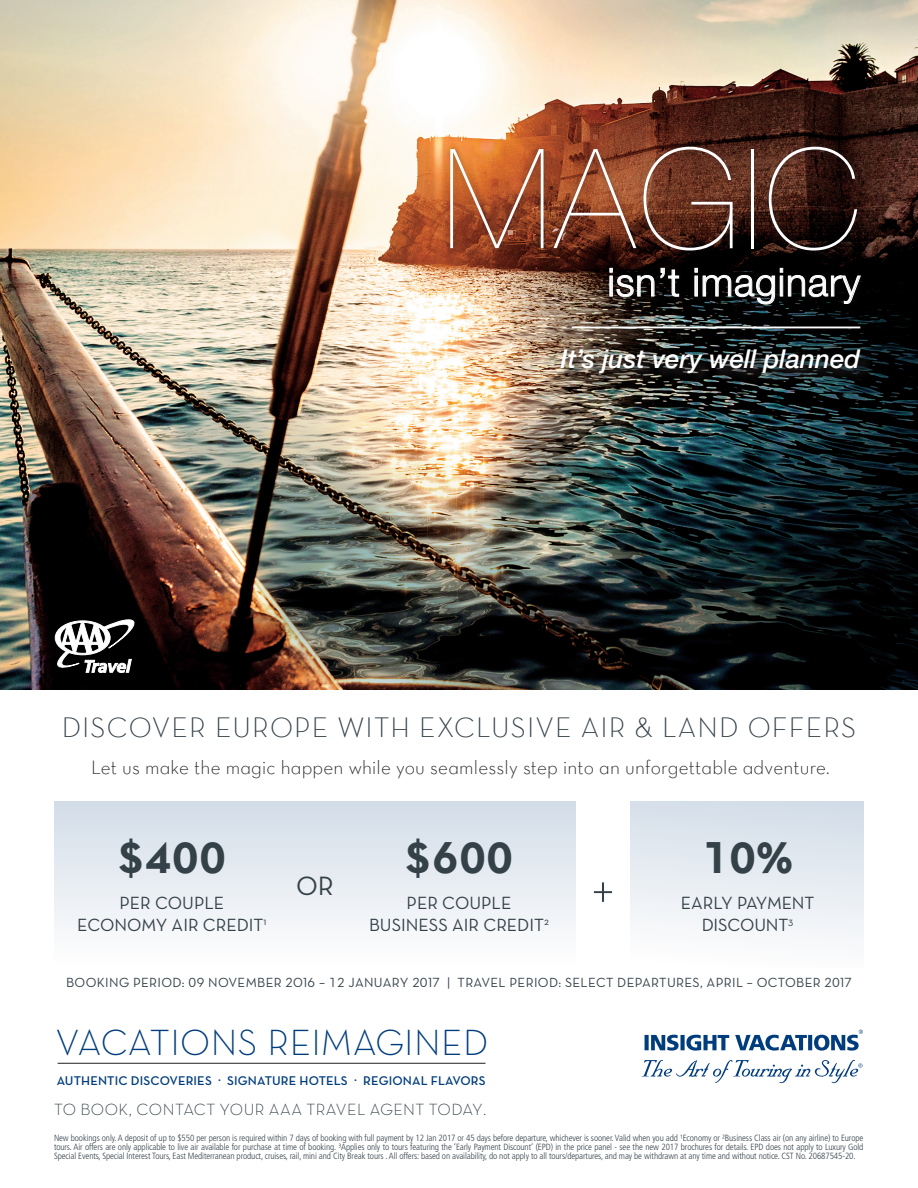
<style>
.page{position:relative;width:918px;height:1188px;background:#fff}
.page>*{position:absolute;margin:0;border:0;box-sizing:border-box;transform-origin:0 0}
.t1{font:200 138.75px "Helvetica Neue LT Std";letter-spacing:.03em;color:#fff}
.t2{font:54px "Neutraface Text Light Alt";color:#344149}
.t3{font:45px "Neutra Text TF Bold Alt";letter-spacing:.03em;color:#344149}
.t4{font:300 38.85px "Helvetica Neue LT Std";letter-spacing:.025em;color:#fff}
.t5{font:37.05px "Neutraface Text Light Alt";letter-spacing:.01em;color:#013d7d}
.t6{font:28.5px "Neutra Text Light Alt";letter-spacing:.04em;color:#344149}
.t7{font:27px "Neutraface Text Book Alt";color:#344149}
.t8{font:italic 500 25.95px "Helvetica Neue";color:#fff}
.t9{font:19.5px "Neutra Text Light Alt";letter-spacing:.01em;color:#231f20}
.t10{font:18px "Neutraface Text Book Alt";color:#344149}
.t11{font:16.5px "Neutraface Text Light Alt";letter-spacing:.03em;color:#344149}
.t12{font:13.5px "Neutraface Text Book Alt";letter-spacing:.025em;color:#344149}
.t13{font:12.9px "Neutraface Text Demi Alt";letter-spacing:.01em;color:#013d7d}
.t14{font:300 condensed 9px/9px "Frutiger LT Std";letter-spacing:-.01em;color:#344149;text-align:justify}
</style>
<div class="page">
<img style="left:0;top:0;width:918px;height:689px">
<div style="left:54px;top:801px;width:522px;height:166px;background:linear-gradient(to bottom,#d2dce8,#fffefe)"></div>
<svg style="left:645px;top:1030px;width:218px;height:21px"></svg>
<svg style="left:641px;top:1060px;width:222px;height:23px"></svg>
<div style="left:630px;top:801px;width:234px;height:166px;background:linear-gradient(to bottom,#d3dde8,#fefdfe)"></div>
<hr style="left:58px;top:1063px;width:428px;height:1px;background:#231f20">
<svg style="left:55px;top:618px;width:81px;height:55px"></svg>
<div style="left:442px;top:139px;width:426px;height:173px;background:#231f20;opacity:.5"></div>
<svg style="left:610px;top:268px;width:69px;height:29px;background:#3a3736"></svg>
<svg style="left:695px;top:268px;width:166px;height:37px;background:#2d2e2e"></svg>
<img style="left:560px;top:349px;width:315px;height:38px">
<hr style="left:572px;top:327px;width:288px;height:1px;background:#fff">
<p class="t1" style="left:443px;top:119px;width:419px">MAGIC</p>
<p class="t4" style="left:608px;top:259px;width:254px">isn’t imaginary</p>
<p class="t8" style="left:561px;top:336px;width:301px">It’s just very well planned</p>
<p class="t6" style="left:62px;top:710px;width:796px">DISCOVER EUROPE WITH EXCLUSIVE AIR &amp; LAND OFFERS</p>
<p class="t9" style="left:91px;top:755px;width:740px">Let us make the magic happen while you seamlessly step into an unforgettable adventure.</p>
<p class="t3" style="left:118px;top:829px;width:109px">$400</p>
<p class="t10" style="left:119px;top:891px;width:106px">PER COUPLE</p>
<p class="t10" style="left:77px;top:914px;width:191px">ECONOMY AIR CREDIT<sup>1</sup></p>
<p class="t3" style="left:405px;top:829px;width:109px">$600</p>
<p class="t10" style="left:407px;top:891px;width:106px">PER COUPLE</p>
<p class="t10" style="left:369px;top:914px;width:181px">BUSINESS AIR CREDIT<sup>2</sup></p>
<p class="t7" style="left:296px;top:869px;width:39px">OR</p>
<p class="t2" style="left:590px;top:853px;width:28px">+</p>
<p class="t3" style="left:703px;top:829px;width:91px">10%</p>
<p class="t10" style="left:681px;top:891px;width:135px">EARLY PAYMENT</p>
<p class="t10" style="left:702px;top:914px;width:93px">DISCOUNT<sup>3</sup></p>
<p class="t12" style="left:66px;top:974px;width:787px">BOOKING PERIOD: 09 NOVEMBER 2016 – 12 JANUARY 2017 | TRAVEL PERIOD: SELECT DEPARTURES, APRIL – OCTOBER 2017</p>
<p class="t5" style="left:56px;top:1019px;width:434px">VACATIONS REIMAGINED</p>
<p class="t13" style="left:57px;top:1072px;width:430px">AUTHENTIC DISCOVERIES . SIGNATURE HOTELS . REGIONAL FLAVORS</p>
<p class="t11" style="left:54px;top:1099px;width:434px">TO BOOK, CONTACT YOUR AAA TRAVEL AGENT TODAY.</p>
<p class="t14" style="left:54px;top:1134px;width:811px">New bookings only. A deposit of up to $550 per person is required within 7 days of booking with full payment by 12 Jan 2017 or 45 days before departure, whichever is sooner. Valid when you add ¹Economy or ²Business Class air (on any airline) to Europe tours. Air offers are only applicable to live air available for purchase at time of booking. ³Applies only to tours featuring the ‘Early Payment Discount’ (EPD) in the price panel - see the new 2017 brochures for details. EPD does not apply to Luxury Gold Special Events, Special Interest Tours, East Mediterranean product, cruises, rail, mini and City Break tours . All offers: based on availability, do not apply to all tours/departures, and may be withdrawn at any time and without notice. CST No. 20687545-20.</p>
</div>
